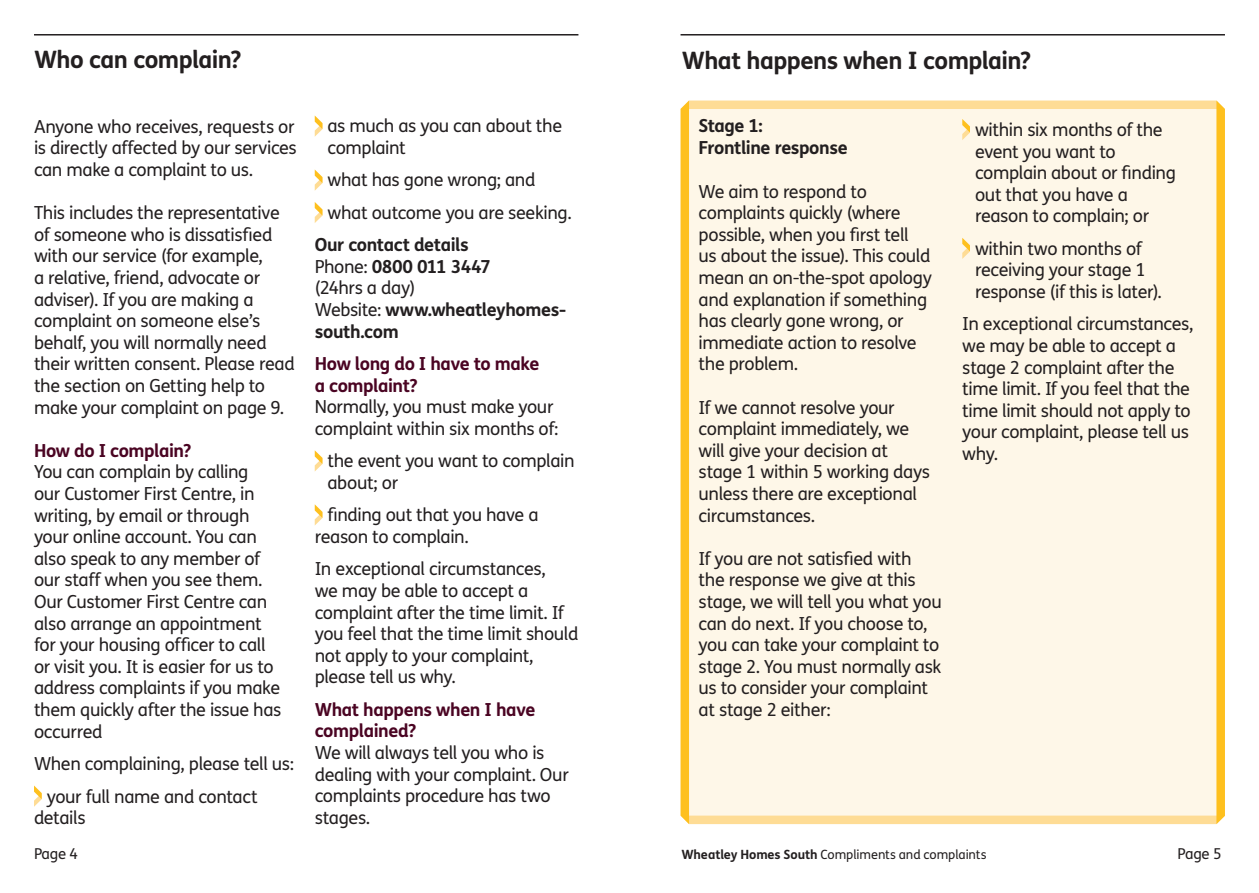
<style>
.page{position:relative;width:1259px;height:893px;background:#fff}
.page>*{position:absolute;margin:0;border:0;box-sizing:border-box;transform-origin:0 0}
.t1{font:700 24px "FS Me";letter-spacing:-.025em;color:#231f20}
._12_14_4-Reg-BulletPoints-Black{font:18px/21.6px "FS Me";letter-spacing:-.02em;color:#231f20}
._12_14_4-Reg-BulletPoints-Black-2{font:700 18px/21.6px "FS Me";letter-spacing:-.02em;color:#231f20}
.t2{font:15px "FS Me";letter-spacing:-.015em;color:#231f20}
.t3{font:12.75px "FS Me";letter-spacing:-.005em;color:#231f20}
.s1{font-weight:700;color:#4a0422}
.s2{font-weight:400}
.s3{font-weight:700}
</style>
<div class="page">
<hr style="left:680px;top:34px;width:545px;height:2px;background:#231f20">
<hr style="left:34px;top:34px;width:544px;height:2px;background:#231f20">
<svg style="left:34px;top:785px;width:8px;height:22px"></svg>
<svg style="left:315px;top:116px;width:7px;height:21px"></svg>
<svg style="left:315px;top:170px;width:7px;height:21px"></svg>
<svg style="left:315px;top:202px;width:7px;height:21px"></svg>
<svg style="left:315px;top:450px;width:7px;height:21px"></svg>
<svg style="left:315px;top:504px;width:7px;height:21px"></svg>
<div style="left:680px;top:101px;width:545px;height:723px;background:#fef7e8"></div>
<p class="t1" style="left:34px;top:45px;width:209px">Who can complain?</p>
<p class="t1" style="left:682px;top:45px;width:351px">What happens when I complain?</p>
<p class="_12_14_4-Reg-BulletPoints-Black" style="left:34px;top:116px;width:264px">Anyone who receives, requests or is directly affected by our services can make a complaint to us.</p>
<p class="_12_14_4-Reg-BulletPoints-Black" style="left:34px;top:203px;width:262px">This includes the representative of someone who is dissatisfied with our service (for example,<br>a relative, friend, advocate or adviser). If you are making a complaint on someone else’s behalf, you will normally need their written consent. Please read the section on Getting help to make your complaint on page 9.</p>
<p class="_12_14_4-Reg-BulletPoints-Black" style="left:34px;top:440px;width:249px"><span class="s1">How do I complain?<br></span>You can complain by calling<br>our Customer First Centre, in writing, by email or through your online account. You can also speak to any member of our staff when you see them.<br>Our Customer First Centre can also arrange an appointment for your housing officer to call or visit you. It is easier for us to address complaints if you make them quickly after the issue has occurred</p>
<p class="_12_14_4-Reg-BulletPoints-Black" style="left:34px;top:753px;width:261px">When complaining, please tell us:</p>
<p class="_12_14_4-Reg-BulletPoints-Black" style="left:34px;top:786px;width:225px;text-indent:13px">your full name and contact details</p>
<p class="_12_14_4-Reg-BulletPoints-Black" style="left:327px;top:116px;width:236px">as much as you can about the complaint</p>
<p class="_12_14_4-Reg-BulletPoints-Black" style="left:327px;top:170px;width:209px">what has gone wrong; and</p>
<p class="_12_14_4-Reg-BulletPoints-Black" style="left:327px;top:202px;width:246px">what outcome you are seeking.</p>
<p class="_12_14_4-Reg-BulletPoints-Black-2" style="left:315px;top:234px;width:253px">Our contact details<br><span class="s2">Phone:</span> 0800 011 3447<br><span class="s2">(24hrs a day)<br>Website:</span> www.wheatleyhomes&shy;south.com</p>
<p class="_12_14_4-Reg-BulletPoints-Black" style="left:315px;top:353px;width:245px"><span class="s1">How long do I have to make<br>a complaint?<br></span>Normally, you must make your complaint within six months of:</p>
<p class="_12_14_4-Reg-BulletPoints-Black" style="left:327px;top:451px;width:249px">the event you want to complain about; or</p>
<p class="_12_14_4-Reg-BulletPoints-Black" style="left:315px;top:505px;width:225px;text-indent:13px">finding out that you have a reason to complain.</p>
<p class="_12_14_4-Reg-BulletPoints-Black" style="left:315px;top:559px;width:265px">In exceptional circumstances,<br>we may be able to accept a complaint after the time limit. If you feel that the time limit should not apply to your complaint, please tell us why.</p>
<p class="_12_14_4-Reg-BulletPoints-Black" style="left:315px;top:699px;width:255px"><span class="s1">What happens when I have complained?<br></span>We will always tell you who is dealing with your complaint. Our complaints procedure has two stages.</p>
<p class="_12_14_4-Reg-BulletPoints-Black-2" style="left:698px;top:115px;width:151px">Stage 1:<br>Frontline response</p>
<p class="_12_14_4-Reg-BulletPoints-Black" style="left:698px;top:181px;width:235px">We aim to respond to complaints quickly (where possible, when you first tell<br>us about the issue). This could mean an on-the-spot apology and explanation if something has clearly gone wrong, or immediate action to resolve the problem.</p>
<p class="_12_14_4-Reg-BulletPoints-Black" style="left:698px;top:397px;width:233px">If we cannot resolve your complaint immediately, we will give your decision at stage 1 within 5 working days unless there are exceptional circumstances.</p>
<p class="_12_14_4-Reg-BulletPoints-Black" style="left:698px;top:548px;width:245px">If you are not satisfied with the response we give at this stage, we will tell you what you can do next. If you choose to, you can take your complaint to stage 2. You must normally ask us to consider your complaint at stage 2 either:</p>
<p class="_12_14_4-Reg-BulletPoints-Black" style="left:975px;top:119px;width:202px">within six months of the event you want to complain about or finding out that you have a reason to complain; or</p>
<p class="_12_14_4-Reg-BulletPoints-Black" style="left:975px;top:238px;width:188px">within two months of receiving your stage 1 response (if this is later).</p>
<p class="_12_14_4-Reg-BulletPoints-Black" style="left:962px;top:314px;width:232px">In exceptional circumstances, we may be able to accept a stage 2 complaint after the time limit. If you feel that the time limit should not apply to your complaint, please tell us why.</p>
<p class="t2" style="left:34px;top:845px;width:46px">Page 4</p>
<p class="t3" style="left:681px;top:847px;width:307px"><span class="s3">Wheatley Homes South</span> Compliments and complaints</p>
<p class="t2" style="left:1177px;top:845px;width:46px">Page 5</p>
</div>
